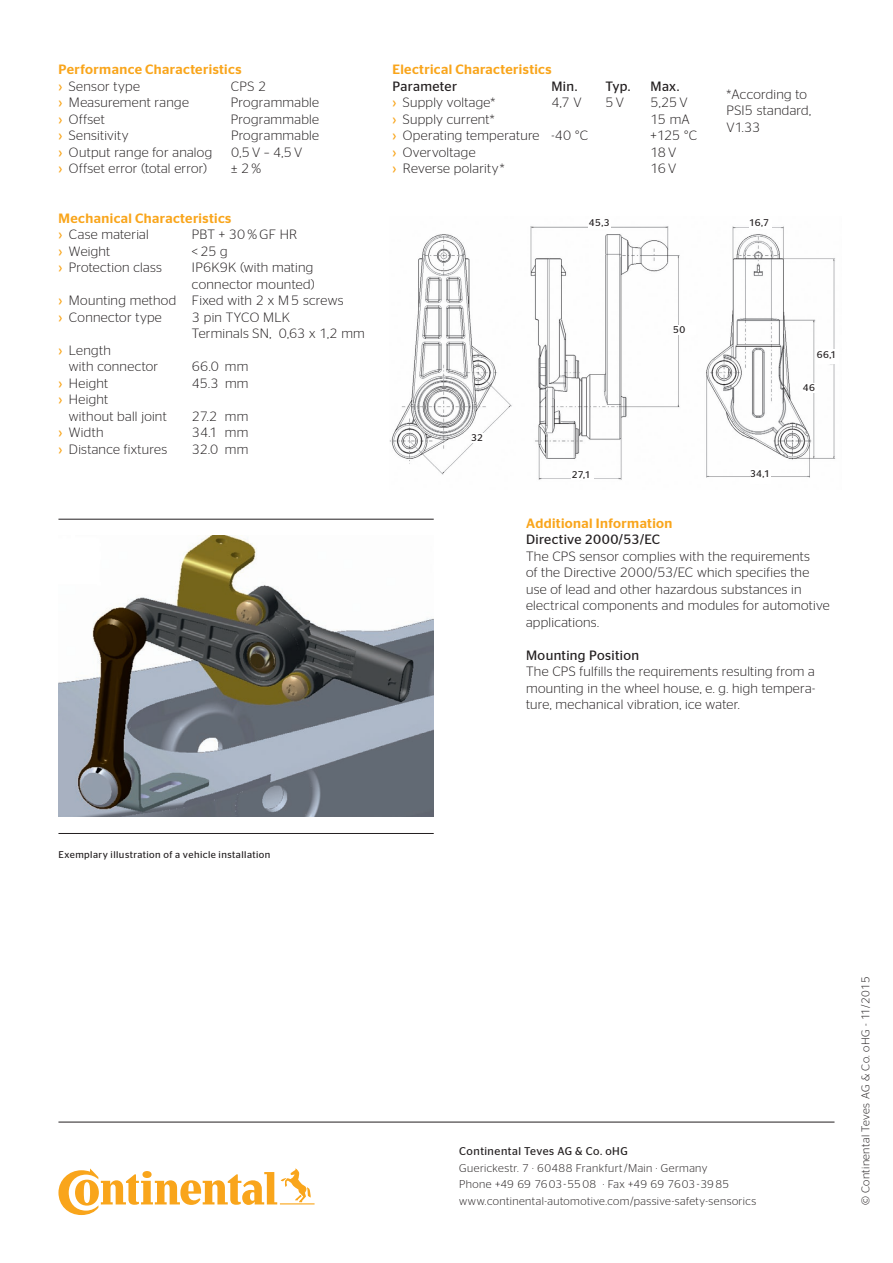
<style>
.page{position:relative;width:893px;height:1263px;background:#fff}
.page>*{position:absolute;margin:0;border:0;box-sizing:border-box;transform-origin:0 0}
.t1{font:300 13.5px/16.5px "Continental Stag Sans";letter-spacing:.02em;color:#231f20}
.t2{font:500 13.5px/16.5px "Continental Stag Sans";letter-spacing:.03em;color:#f9a51b}
.t3{font:13.5px "Continental Stag Sans";letter-spacing:.025em;color:#231f20}
.t4{font:300 11.25px/16.5px "Continental Stag Sans";letter-spacing:.035em;color:#231f20}
.t5{font:11.25px "Continental Stag Sans";letter-spacing:.045em;color:#231f20}
.t6{font:9.75px "Continental Stag Sans";letter-spacing:.045em;color:#231f20}
.s1{font-weight:400}
.s2{font-weight:300;color:#231f20}
.s3{font-weight:400;color:#f9a51b}
</style>
<div class="page">
<img style="left:58px;top:536px;width:376px;height:281px">
<hr style="left:58px;top:519px;width:376px;height:1px;background:#231f20">
<hr style="left:58px;top:833px;width:376px;height:1px;background:#231f20">
<hr style="left:58px;top:1122px;width:776px;height:1px;background:#231f20">
<img style="left:389px;top:226px;width:447px;height:254px">
<div style="left:471px;top:433px;width:15px;height:10px;background:#fff"></div>
<div style="left:572px;top:470px;width:22px;height:10px;background:#fff"></div>
<div style="left:673px;top:325px;width:22px;height:10px;background:#fff"></div>
<div style="left:589px;top:219px;width:22px;height:9px;background:#fff"></div>
<div style="left:749px;top:219px;width:22px;height:9px;background:#fff"></div>
<div style="left:817px;top:350px;width:22px;height:14px;background:#fff"></div>
<div style="left:803px;top:383px;width:15px;height:10px;background:#fff"></div>
<div style="left:750px;top:469px;width:21px;height:14px;background:#fff"></div>
<svg style="left:58px;top:1168px;width:257px;height:47px"></svg>
<p class="t2" style="left:58px;top:61px;width:185px">Performance Characteristics <span class="s1">›</span> <span class="s2">Sensor type</span></p>
<p class="t1" style="left:231px;top:77px;width:37px">CPS 2</p>
<p class="t1" style="left:58px;top:94px;width:132px"><span class="s3">›</span> Measurement range</p>
<p class="t1" style="left:231px;top:94px;width:90px">Programmable</p>
<p class="t1" style="left:58px;top:110px;width:48px"><span class="s3">›</span> Offset</p>
<p class="t1" style="left:231px;top:110px;width:90px">Programmable</p>
<p class="t1" style="left:58px;top:127px;width:71px"><span class="s3">›</span> Sensitivity</p>
<p class="t1" style="left:231px;top:127px;width:90px">Programmable</p>
<p class="t1" style="left:58px;top:143px;width:155px"><span class="s3">›</span> Output range for analog</p>
<p class="t1" style="left:231px;top:143px;width:73px">0,5 V – 4,5 V</p>
<p class="t1" style="left:58px;top:160px;width:150px"><span class="s3">›</span> Offset error (total error)</p>
<p class="t1" style="left:231px;top:160px;width:32px">± 2%</p>
<p class="t2" style="left:58px;top:210px;width:174px">Mechanical Characteristics <span class="s1">›</span> <span class="s2">Case material</span></p>
<p class="t1" style="left:192px;top:226px;width:107px">PBT + 30 % GF HR</p>
<p class="t1" style="left:58px;top:242px;width:53px"><span class="s3">›</span> Weight</p>
<p class="t1" style="left:192px;top:242px;width:37px">&lt;25 g</p>
<p class="t1" style="left:58px;top:259px;width:105px"><span class="s3">›</span> Protection class</p>
<p class="t1" style="left:192px;top:259px;width:123px">IP6K9K (with mating</p>
<p class="t1" style="left:192px;top:275px;width:124px">connector mounted)</p>
<p class="t1" style="left:58px;top:292px;width:286px"><span class="s3">›</span> Mounting method Fixed with 2 x M 5 screws</p>
<p class="t1" style="left:58px;top:308px;width:105px"><span class="s3">›</span> Connector type</p>
<p class="t1" style="left:192px;top:308px;width:174px">3 pin TYCO MLK<br>Terminals SN, 0,63 x 1,2 mm</p>
<p class="t1" style="left:69px;top:341px;width:91px;text-indent:-11px"><span class="s3">›</span> Length<br>with connector</p>
<p class="t1" style="left:192px;top:358px;width:58px">66.0 mm</p>
<p class="t1" style="left:58px;top:374px;width:51px"><span class="s3">›</span> Height</p>
<p class="t1" style="left:192px;top:374px;width:58px">45.3 mm</p>
<p class="t1" style="left:69px;top:391px;width:99px;text-indent:-11px"><span class="s3">›</span> Height<br>without ball joint</p>
<p class="t1" style="left:192px;top:407px;width:58px">27.2 mm</p>
<p class="t1" style="left:58px;top:424px;width:46px"><span class="s3">›</span> Width</p>
<p class="t1" style="left:192px;top:424px;width:58px">34.1 mm</p>
<p class="t1" style="left:58px;top:440px;width:110px"><span class="s3">›</span> Distance fixtures</p>
<p class="t1" style="left:192px;top:440px;width:58px">32.0 mm</p>
<p class="t2" style="left:392px;top:61px;width:161px">Electrical Characteristics</p>
<p class="t3" style="left:392px;top:78px;width:66px">Parameter</p>
<p class="t3" style="left:551px;top:78px;width:27px">Min.</p>
<p class="t3" style="left:605px;top:78px;width:26px">Typ.</p>
<p class="t3" style="left:650px;top:78px;width:30px">Max.</p>
<p class="t1" style="left:392px;top:94px;width:104px"><span class="s3">›</span> Supply voltage*</p>
<p class="t1" style="left:551px;top:94px;width:32px">4,7 V</p>
<p class="t1" style="left:605px;top:94px;width:20px">5V</p>
<p class="t1" style="left:650px;top:94px;width:39px">5,25 V</p>
<p class="t1" style="left:392px;top:110px;width:104px"><span class="s3">›</span> Supply current*</p>
<p class="t1" style="left:650px;top:110px;width:41px">15 mA</p>
<p class="t1" style="left:392px;top:127px;width:197px"><span class="s3">›</span> Operating temperature -40 °C</p>
<p class="t1" style="left:650px;top:127px;width:48px">+125 °C</p>
<p class="t1" style="left:392px;top:143px;width:85px"><span class="s3">›</span> Overvoltage</p>
<p class="t1" style="left:650px;top:143px;width:27px">18V</p>
<p class="t1" style="left:392px;top:160px;width:114px"><span class="s3">›</span> Reverse polarity*</p>
<p class="t1" style="left:650px;top:160px;width:27px">16V</p>
<p class="t1" style="left:726px;top:86px;width:86px">*According to<br>PSI5 standard,<br>V1.33</p>
<p class="t6" style="left:589px;top:218px;width:22px">45,3</p>
<p class="t6" style="left:749px;top:218px;width:22px">16,7</p>
<p class="t6" style="left:471px;top:432px;width:13px">32</p>
<p class="t6" style="left:572px;top:469px;width:20px">27,1</p>
<p class="t6" style="left:673px;top:324px;width:14px">50</p>
<p class="t6" style="left:750px;top:468px;width:21px">34,1</p>
<p class="t6" style="left:817px;top:349px;width:21px">66,1</p>
<p class="t6" style="left:803px;top:382px;width:14px">46</p>
<p class="t2" style="left:526px;top:515px;width:148px">Additional Information</p>
<p class="t3" style="left:526px;top:532px;width:136px">Directive 2000/53/EC</p>
<p class="t1" style="left:526px;top:548px;width:305px">The CPS sensor complies with the requirements<br>of the Directive 2000/53/EC which specifies the use of lead and other hazardous substances in electrical components and modules for automotive applications.</p>
<p class="t3" style="left:526px;top:647px;width:115px">Mounting Position</p>
<p class="t1" style="left:526px;top:663px;width:291px;text-align:justify">The CPS fulfills the requirements resulting from a mounting in the wheel house, e. g. high tempera&shy;ture, mechanical vibration, ice water.</p>
<p class="t6" style="left:58px;top:849px;width:213px">Exemplary illustration of a vehicle installation</p>
<p class="t5" style="left:459px;top:1145px;width:170px">Continental Teves AG &amp; Co. oHG</p>
<p class="t4" style="left:459px;top:1159px;width:298px">Guerickestr. 7 · 60488 Frankfurt/Main · Germany<br>Phone +49 69 7603-5508 · Fax +49 69 7603-3985 www.continental-automotive.com/passive-safety-sensorics</p>
<p class="t4" style="left:857px;top:1204px;width:229px;rotate:-90deg">© Continental Teves AG &amp; Co. oHG - 11/2015</p>
</div>
